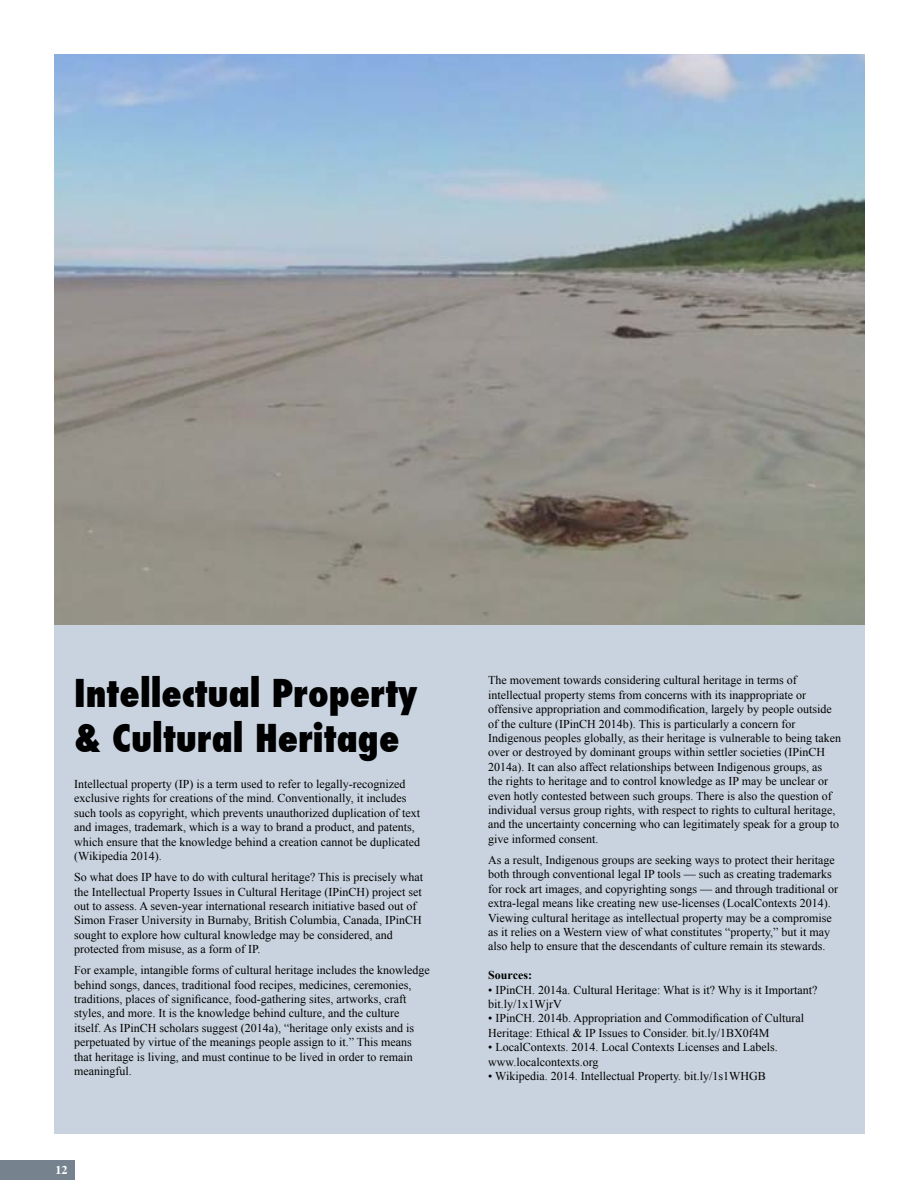
<style>
.page{position:relative;width:918px;height:1188px;background:#fff}
.page>*{position:absolute;margin:0;border:0;box-sizing:border-box;transform-origin:0 0}
.t1{font:800 condensed 37.5px/45px "Futura";color:#000}
.t2{font:12px/14.4px "Times New Roman";color:#000}
.t3{font:700 12px "Times New Roman";color:#000}
.t4{font:700 12px "Times";color:#fff}
</style>
<div class="page">
<div style="left:0;top:1160px;width:74px;height:19px;background:#76828e"></div>
<div style="left:54px;top:54px;width:811px;height:1080px;background:#c9d3df"></div>
<img style="left:54px;top:54px;width:811px;height:571px">
<h1 class="t1" style="left:74px;top:671px;width:345px">Intellectual Property &amp; Cultural Heritage</h1>
<p class="t2" style="left:74px;top:777px;width:347px">Intellectual property (IP) is a term used to refer to legally-recognized exclusive rights for creations of the mind. Conventionally, it includes such tools as copyright, which prevents unauthorized duplication of text and images, trademark, which is a way to brand a product, and patents, which ensure that the knowledge behind a creation cannot be duplicated (Wikipedia 2014).</p>
<p class="t2" style="left:74px;top:870px;width:350px">So what does IP have to do with cultural heritage? This is precisely what the Intellectual Property Issues in Cultural Heritage (IPinCH) project set out to assess. A seven-year international research initiative based out of Simon Fraser University in Burnaby, British Columbia, Canada, IPinCH sought to explore how cultural knowledge may be considered, and protected from misuse, as a form of IP.</p>
<p class="t2" style="left:74px;top:963px;width:357px">For example, intangible forms of cultural heritage includes the knowledge behind songs, dances, traditional food recipes, medicines, ceremonies, traditions, places of significance, food-gathering sites, artworks, craft styles, and more. It is the knowledge behind culture, and the culture<br>itself. As IPinCH scholars suggest (2014a), “heritage only exists and is perpetuated by virtue of the meanings people assign to it.” This means that heritage is living, and must continue to be lived in order to remain meaningful.</p>
<p class="t4" style="left:55px;top:1159px;width:13px">12</p>
<p class="t2" style="left:488px;top:673px;width:354px">The movement towards considering cultural heritage in terms of intellectual property stems from concerns with its inappropriate or offensive appropriation and commodification, largely by people outside of the culture (IPinCH 2014b). This is particularly a concern for Indigenous peoples globally, as their heritage is vulnerable to being taken over or destroyed by dominant groups within settler societies (IPinCH 2014a). It can also affect relationships between Indigenous groups, as<br>the rights to heritage and to control knowledge as IP may be unclear or even hotly contested between such groups. There is also the question of individual versus group rights, with respect to rights to cultural heritage, and the uncertainty concerning who can legitimately speak for a group to give informed consent.</p>
<p class="t2" style="left:488px;top:853px;width:351px">As a result, Indigenous groups are seeking ways to protect their heritage both through conventional legal IP tools — such as creating trademarks for rock art images, and copyrighting songs — and through traditional or extra-legal means like creating new use-licenses (LocalContexts 2014).<br>Viewing cultural heritage as intellectual property may be a compromise as it relies on a Western view of what constitutes “property,” but it may also help to ensure that the descendants of culture remain its stewards.</p>
<p class="t3" style="left:488px;top:967px;width:45px">Sources:</p>
<p class="t2" style="left:488px;top:982px;width:331px">• IPinCH. 2014a. Cultural Heritage: What is it? Why is it Important? bit.ly/1x1WjrV</p>
<p class="t2" style="left:488px;top:1011px;width:317px">• IPinCH. 2014b. Appropriation and Commodification of Cultural<br>Heritage: Ethical &amp; IP Issues to Consider. bit.ly/1BX0f4M</p>
<p class="t2" style="left:488px;top:1040px;width:291px">• LocalContexts. 2014. Local Contexts Licenses and Labels. www.localcontexts.org</p>
<p class="t2" style="left:488px;top:1069px;width:279px">• Wikipedia. 2014. Intellectual Property. bit.ly/1s1WHGB</p>
</div>
